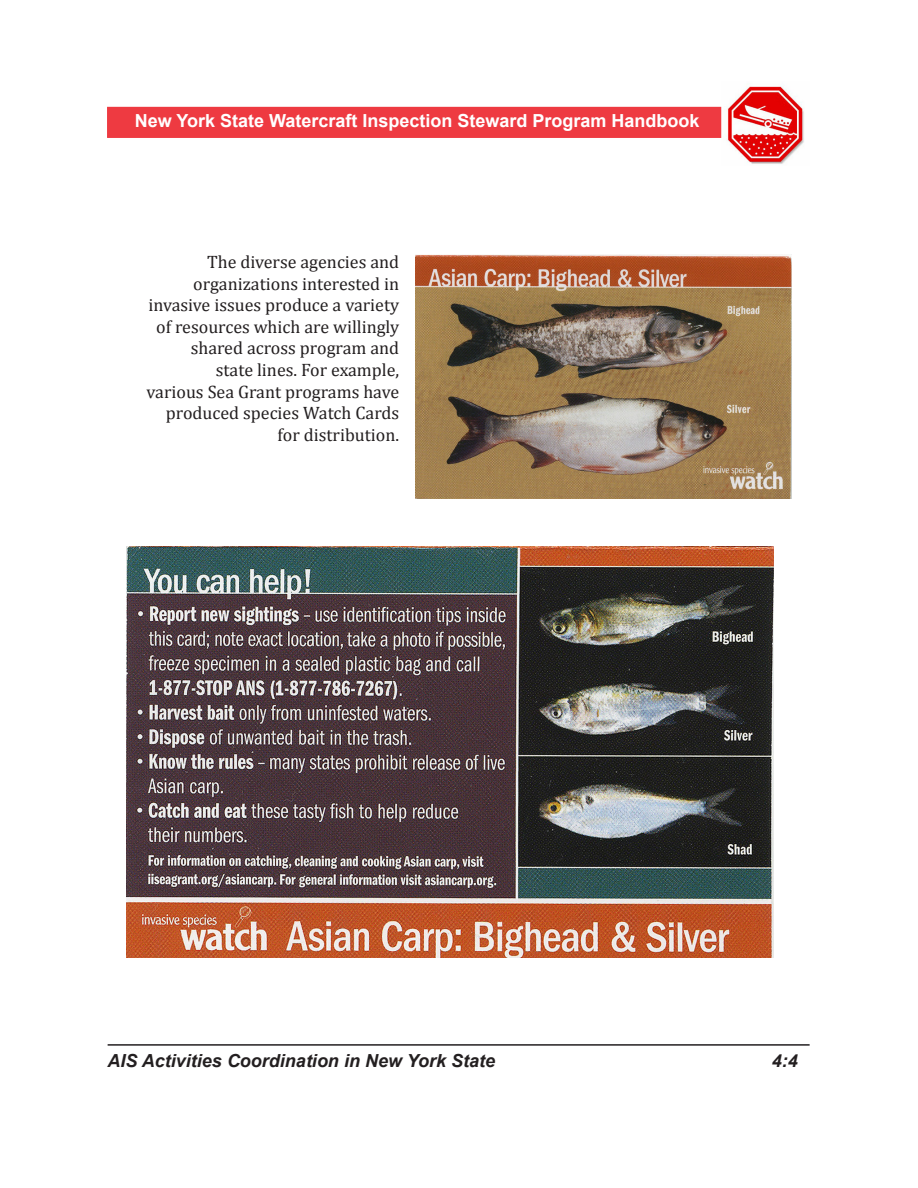
<style>
.page{position:relative;width:918px;height:1188px;background:#fff}
.page>*{position:absolute;margin:0;border:0;box-sizing:border-box;transform-origin:0 0}
.t1{font:18px/21.6px "Cambria";color:#231f20;text-align:right}
.t2{font:700 18px "Arial";color:#fff}
.t3{font:italic 700 18px "Arial";color:#231f20}
</style>
<div class="page">
<hr style="left:108px;top:1044px;width:702px;height:2px;background:#231f20">
<img style="left:415px;top:254px;width:376px;height:245px">
<img style="left:721px;top:85px;width:83px;height:79px">
<div style="left:107px;top:107px;width:614px;height:31px;background:#ee3a41"></div>
<img style="left:126px;top:546px;width:648px;height:412px">
<p class="t2" style="left:135px;top:108px;width:566px">New York State Watercraft Inspection Steward Program Handbook</p>
<p class="t1" style="left:207px;top:251px;width:194px">The diverse agencies and</p>
<p class="t1" style="left:193px;top:273px;width:207px">organizations interested in</p>
<p class="t1" style="left:148px;top:294px;width:252px">invasive issues produce a variety</p>
<p class="t1" style="left:156px;top:316px;width:245px">of resources which are willingly shared across program and</p>
<p class="t1" style="left:216px;top:359px;width:185px">state lines. For example,</p>
<p class="t1" style="left:147px;top:381px;width:254px">various Sea Grant programs have</p>
<p class="t1" style="left:166px;top:402px;width:235px">produced species Watch Cards</p>
<p class="t1" style="left:278px;top:424px;width:123px">for distribution.</p>
<p class="t3" style="left:108px;top:1049px;width:389px">AIS Activities Coordination in New York State</p>
<p class="t3" style="left:772px;top:1049px;width:28px">4:4</p>
</div>
